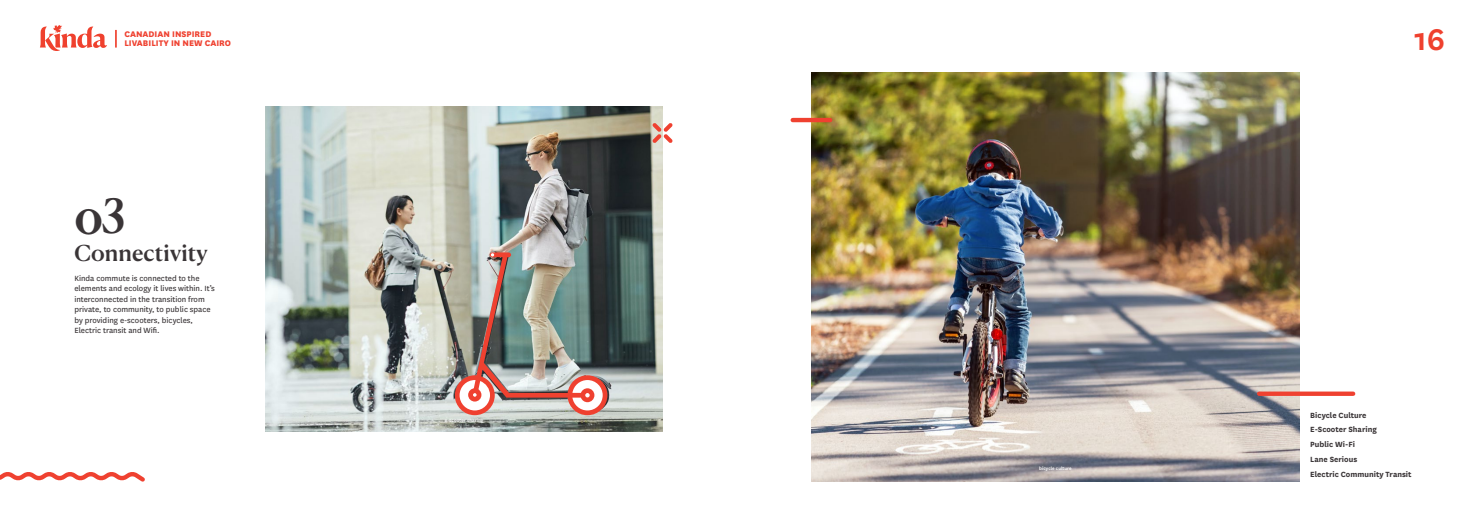
<style>
.page{position:relative;width:1474px;height:521px;background:#fff}
.page>*{position:absolute;margin:0;border:0;box-sizing:border-box;transform-origin:0 0}
.t1{font:500 46.64px "Canela Text";color:#3a3537}
.t2{font:600 35px "National";color:#ef412e}
.t3{font:500 21.88px "Canela Text";color:#3a3537}
.t4{font:800 9.54px/8.8px "National";color:#ef4130}
.t5{font:8.75px/10.5px "National";color:#3a3537}
.t6{font:700 8.75px/14.9px "National";color:#3a3537}
.t7{font:600 5.25px "National";color:#fff}
</style>
<div class="page">
<svg style="left:0;top:472px;width:145px;height:10px"></svg>
<svg style="left:40px;top:25px;width:67px;height:26px"></svg>
<svg style="left:115px;top:30px;width:2px;height:18px"></svg>
<img style="left:266px;top:107px;width:396px;height:324px">
<img style="left:811px;top:72px;width:488px;height:409px">
<hr style="left:792px;top:118px;width:38px;height:4px;background:#ef4130">
<svg style="left:652px;top:123px;width:20px;height:20px"></svg>
<div style="left:1259px;top:391px;width:94px;height:5px;background:#ef4130"></div>
<img style="left:455px;top:252px;width:152px;height:163px">
<p class="t4" style="left:124px;top:29px;width:108px">CANADIAN INSPIRED<br>LIVABILITY IN NEW CAIRO</p>
<h1 class="t1" style="left:74px;top:175px;width:53px">0<sup>3</sup></h1>
<h3 class="t3" style="left:74px;top:233px;width:135px">Connectivity</h3>
<p class="t5" style="left:74px;top:272px;width:142px">Kinda commute is connected to the elements and ecology it lives within. It’s interconnected in the transition from private, to community, to public space by providing e-scooters, bicycles, Electric transit and Wifi.</p>
<p class="t7" style="left:445px;top:417px;width:40px">e-scooter sharing</p>
<p class="t7" style="left:1039px;top:465px;width:34px">bicycle culture</p>
<h2 class="t2" style="left:1413px;top:15px;width:32px">16</h2>
<p class="t6" style="left:1310px;top:407px;width:103px">Bicycle Culture<br>E-Scooter Sharing<br>Public Wi-Fi<br>Lane Serious<br>Electric Community Transit</p>
</div>
